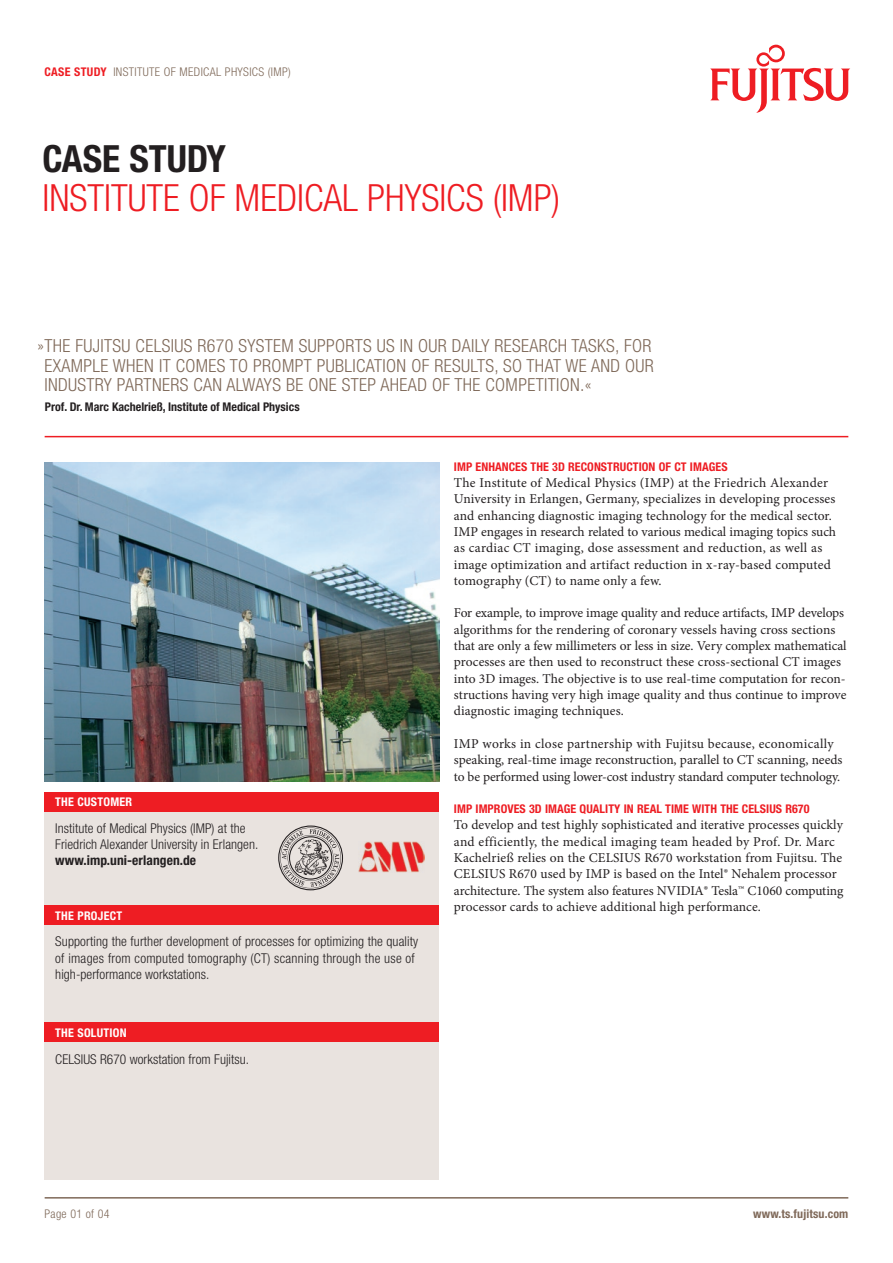
<style>
.page{position:relative;width:893px;height:1263px;background:#fff}
.page>*{position:absolute;margin:0;border:0;box-sizing:border-box;transform-origin:0 0}
.t1{font:300 condensed 37.5px "Helvetica Neue";color:#ee1d23}
.t2{font:700 condensed 37.5px "Helvetica Neue";color:#231f20}
.t3{font:300 condensed 18px/19.5px "Helvetica Neue";letter-spacing:.02em;color:#7f6959}
.t4{font:13.5px/16.4px "Minion Pro";color:#231f20}
.t5{font:300 condensed 13.5px/16.4px "Helvetica Neue";letter-spacing:.005em;color:#231f20}
.t6{font:700 condensed 13.5px "Helvetica Neue";color:#231f20}
.t7{font:700 condensed 12px "Helvetica Neue";letter-spacing:.005em;color:#ee1d23}
.t8{font:300 condensed 12px "Helvetica Neue";letter-spacing:.03em;color:#7f6959}
.t9{font:700 condensed 12px "Helvetica Neue";color:#231f20}
.t10{font:700 condensed 12px "Helvetica Neue";letter-spacing:.02em;color:#fff}
.t11{font:700 condensed 12px "Helvetica Neue";color:#7f6959}
.s1{font-weight:700;color:#ee1d23}
</style>
<div class="page">
<div style="left:45px;top:792px;width:394px;height:387px;background:#e9e3df"></div>
<svg style="left:710px;top:45px;width:140px;height:68px"></svg>
<hr style="left:45px;top:436px;width:803px;height:1px;background:#ee1d23">
<hr style="left:45px;top:1197px;width:803px;height:1px;background:#7f6959">
<img style="left:45px;top:463px;width:394px;height:318px">
<svg style="left:278px;top:825px;width:65px;height:65px"></svg>
<img style="left:359px;top:841px;width:65px;height:32px">
<div style="left:45px;top:792px;width:394px;height:19px;background:#ee1d23"></div>
<div style="left:45px;top:905px;width:394px;height:19px;background:#ee1d23"></div>
<div style="left:45px;top:1023px;width:394px;height:19px;background:#ee1d23"></div>
<p class="t8" style="left:45px;top:65px;width:248px"><span class="s1">CASE STUDY</span> institutE of medical physics (imp)</p>
<h1 class="t2" style="left:43px;top:136px;width:185px">CASE STUDY</h1>
<h1 class="t1" style="left:43px;top:176px;width:519px">Institute of Medical Physics (IM P)</h1>
<h2 class="t3" style="left:37px;top:336px;width:125px">» The Fujitsu CELSIUS</h2>
<h2 class="t3" style="left:44px;top:336px;width:607px;text-indent:153px">R670 system supports us in our daily research tasks, for example when it comes to prompt publication of results, so that we and our industry partners can always be one step ahead of the competition.«</h2>
<p class="t9" style="left:45px;top:399px;width:256px">PROF. DR. MARC KACHELRIEß, INSTITUTE OF MEDICAL PHYSICS</p>
<p class="t10" style="left:55px;top:795px;width:78px">THE CUSTOMER</p>
<p class="t5" style="left:55px;top:819px;width:205px">Institute of Medical Physics (IM P) at the<br>Friedrich Alexander University in Erlangen.</p>
<p class="t6" style="left:55px;top:852px;width:142px">WWW.IMP.UNI-ERLANGEN.DE</p>
<p class="t10" style="left:55px;top:908px;width:68px">THE PROJECT</p>
<p class="t5" style="left:55px;top:933px;width:364px">Supporting the further development of processes for optimizing the quality of images from computed tomography (CT) scanning through the use of high-performance workstations.</p>
<p class="t10" style="left:55px;top:1025px;width:73px">THE SOLUTION</p>
<p class="t5" style="left:55px;top:1051px;width:20px">CELSIUS</p>
<p class="t5" style="left:100px;top:1051px;width:151px">R670 workstation from Fujitsu.</p>
<p class="t7" style="left:454px;top:459px;width:275px">IMP ENHANCES THE 3D RECONSTRUCTION OF CT IMAGES</p>
<p class="t4" style="left:454px;top:475px;width:384px">The Institute of Medical Physics (IMP) at the Friedrich Alexander University in Erlangen, Germany, specializes in developing processes and enhancing diagnostic imaging technology for the medical sector.<br>IMP engages in research related to various medical imaging topics such as cardiac CT imaging, dose assessment and reduction, as well as image optimization and artifact reduction in x-ray-based computed tomography (CT) to name only a few.</p>
<p class="t4" style="left:454px;top:605px;width:394px">For example, to improve image quality and reduce artifacts, IMP develops algorithms for the rendering of coronary vessels having cross sections that are only a few millimeters or less in size. Very complex mathematical processes are then used to reconstruct these cross-sectional CT images into 3D images. The objective is to use real-time computation for recon&shy;structions having very high image quality and thus continue to improve diagnostic imaging techniques.</p>
<p class="t4" style="left:454px;top:735px;width:390px">IMP works in close partnership with Fujitsu because, economically speaking, real-time image reconstruction, parallel to CT scanning, needs to be performed using lower-cost industry standard computer technology.</p>
<p class="t7" style="left:454px;top:802px;width:295px">IMP IMPROVES 3D IMAGE QUALITY IN REAL TIM E WITH THE CELS</p>
<p class="t7" style="left:766px;top:802px;width:45px">IUS R670</p>
<p class="t4" style="left:454px;top:817px;width:391px">To develop and test highly sophisticated and iterative processes quickly and efficiently, the medical imaging team headed by Prof. Dr. Marc Kachelrieß relies on the CELSIUS R670 workstation from Fujitsu. The CELSIUS R670 used by IMP is based on the Intel® Nehalem processor architecture. The system also features NVIDIA® Tesla™ C1060 computing processor cards to achieve additional high performance.</p>
<p class="t8" style="left:45px;top:1207px;width:66px">Page 01 of 04</p>
<p class="t11" style="left:753px;top:1207px;width:97px">WWW.TS.FUJITSU.COM</p>
</div>
